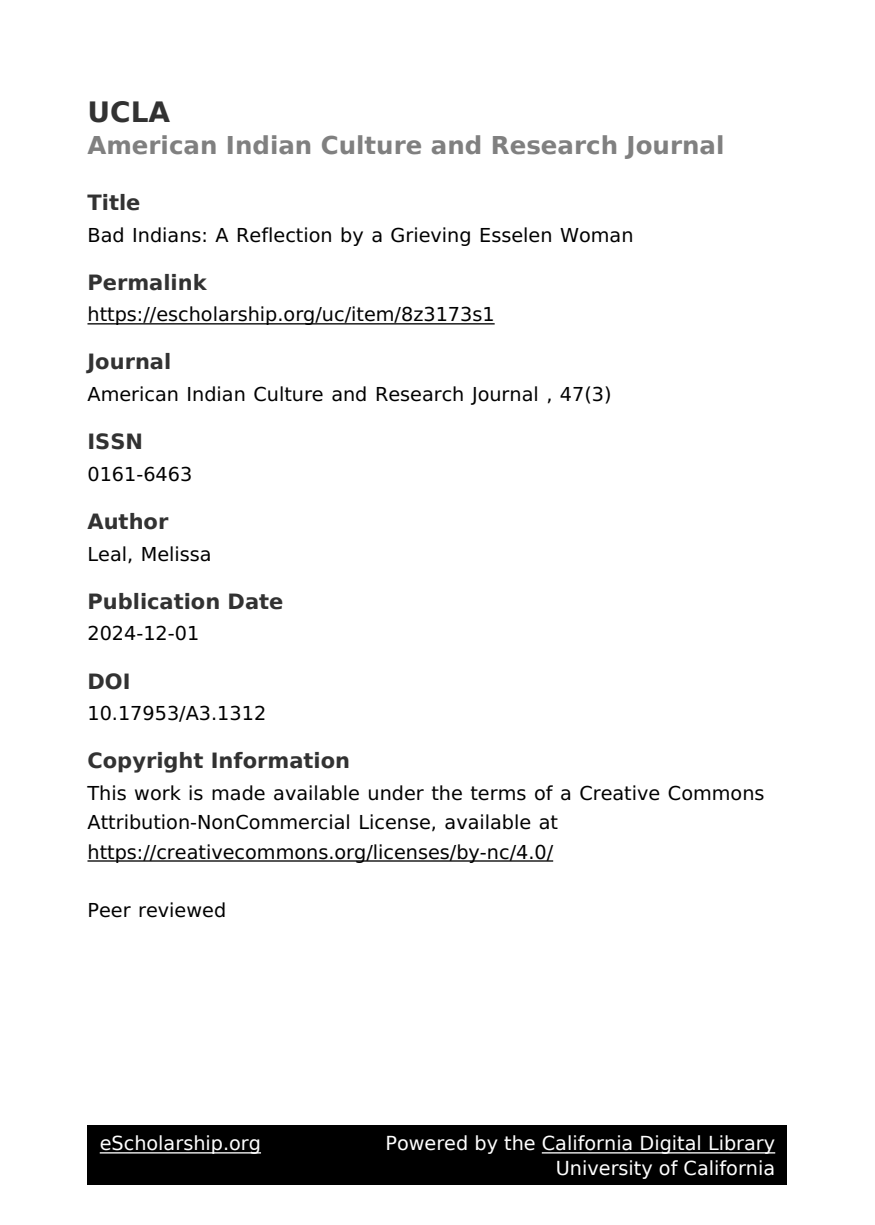
<style>
.page{position:relative;width:875px;height:1225px;background:#fff}
.page>*{position:absolute;margin:0;border:0;box-sizing:border-box;transform-origin:0 0}
.t1{font:700 28px "DejaVu Sans";color:#323232}
.t2{font:700 24.5px "DejaVu Sans";color:#808080}
.t3{font:700 21px "DejaVu Sans";color:#323232}
.t4{font:19.25px/29.2px "Code 2000";color:#000}
.t5{font:19.25px/24.5px "DejaVu Sans";color:#fff;text-align:right}
</style>
<div class="page">
<hr style="left:88px;top:323px;width:407px;height:2px;background:#000">
<hr style="left:88px;top:860px;width:465px;height:2px;background:#000">
<div style="left:88px;top:1125px;width:700px;height:60px;background:#000"></div>
<hr style="left:100px;top:1152px;width:161px;height:2px;background:#fff">
<hr style="left:542px;top:1152px;width:233px;height:2px;background:#fff">
<h1 class="t1" style="left:88px;top:101px;width:84px">UCLA</h1>
<p class="t2" style="left:88px;top:136px;width:638px">American Indian Culture and Research Journal</p>
<p class="t3" style="left:88px;top:194px;width:54px">Title</p>
<p class="t4" style="left:88px;top:220px;width:548px">Bad Indians: A Reflection by a Grieving Esselen Woman</p>
<p class="t3" style="left:88px;top:274px;width:121px">Permalink</p>
<p class="t4" style="left:88px;top:300px;width:409px">https://escholarship.org/uc/item/8z3173s1</p>
<p class="t3" style="left:88px;top:354px;width:85px">Journal</p>
<p class="t4" style="left:88px;top:380px;width:526px">American Indian Culture and Research Journal , 47(3)</p>
<p class="t3" style="left:88px;top:433px;width:57px">ISSN</p>
<p class="t4" style="left:88px;top:460px;width:106px">0161-6463</p>
<p class="t3" style="left:88px;top:513px;width:82px">Author</p>
<p class="t4" style="left:88px;top:540px;width:126px">Leal, Melissa</p>
<p class="t3" style="left:88px;top:593px;width:198px">Publication Date</p>
<p class="t4" style="left:88px;top:619px;width:113px">2024-12-01</p>
<p class="t3" style="left:88px;top:673px;width:45px">DOI</p>
<p class="t4" style="left:88px;top:699px;width:180px">10.17953/A3.1312</p>
<p class="t3" style="left:88px;top:752px;width:264px">Copyright Information</p>
<p class="t4" style="left:88px;top:779px;width:679px">This work is made available under the terms of a Creative Commons<br>Attribution-NonCommercial License, available at https://creativecommons.org/licenses/by-nc/4.0/</p>
<p class="t4" style="left:88px;top:896px;width:140px">Peer reviewed</p>
<p class="t5" style="left:100px;top:1133px;width:163px">eScholarship.org</p>
<p class="t5" style="left:385px;top:1133px;width:391px">Powered by the California Digital Library<br>University of California</p>
</div>
